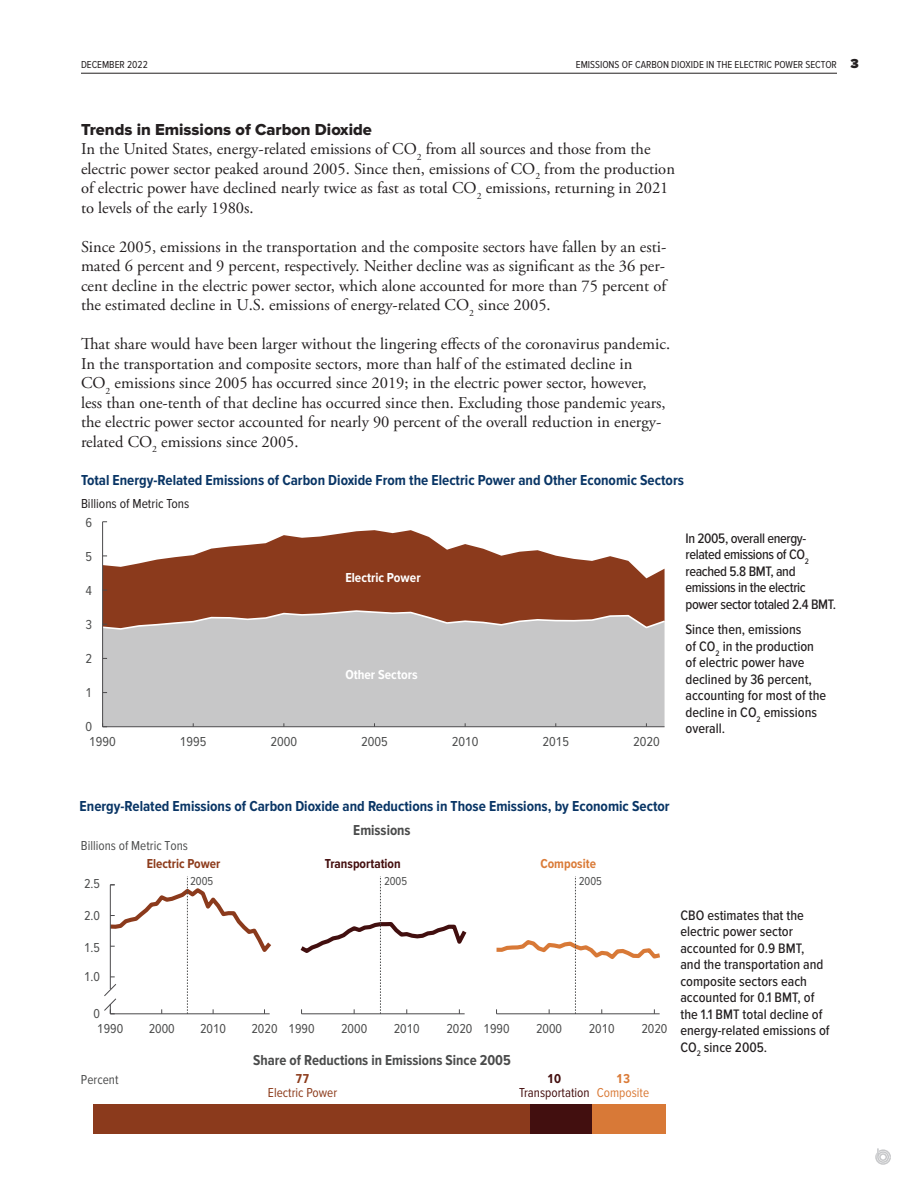
<style>
.page{position:relative;width:918px;height:1188px;background:#fff}
.page>*{position:absolute;margin:0;border:0;box-sizing:border-box;transform-origin:0 0}
.bd5_bodytext{font:16.5px/19.5px "Adobe Garamond Pro";color:#231f20}
.bd3_bhead{font:16.5px "Proxima Nova Extrabld";color:#231f20}
.f2_title{font:700 15px "Proxima Nova Cond";color:#093565}
.t1{font:700 15px "Proxima Nova Cond";color:#4a4b4b}
.f8_caption_text{font:500 14.25px/16.5px "Proxima Nova Cond";color:#231f20}
.f8_caption_text-2{font:500 14.25px/16.5px "Proxima Nova Cond";letter-spacing:-.025em;color:#231f20}
.t2{font:13.5px "Proxima Nova T Cond";color:#4c4d4d}
.t3{font:13.5px "Proxima Nova T Cond";color:#4d4e4e}
.t4{font:700 13.5px "Proxima Nova T Cond";color:#fff}
.units{font:13.5px "Proxima Nova Cond";color:#231f20}
.t5{font:13.5px/13.5px "Proxima Nova T Cond";color:#440f0f;text-align:center}
.t6{font:13.5px/13.5px "Proxima Nova T Cond";color:#8d3c1c;text-align:center}
.t7{font:700 13.5px "Proxima Nova T Cond";color:#440f0f}
.t8{font:700 13.5px "Proxima Nova T Cond";color:#8d3c1c}
.t9{font:13.5px/13.5px "Proxima Nova T Cond";color:#da7b38;text-align:center}
.t10{font:700 13.5px "Proxima Nova T Cond";color:#da7b38}
.t11{font:12px "Proxima Nova T Cond";color:#4d4e4e}
.t12{font:10.5px "Proxima Nova Cond";color:#231f20}
.s1{font-family:"Proxima Nova";font-weight:900;font-size:13.5px}
.s2{font-weight:700}
</style>
<div class="page">
<svg style="left:875px;top:1148px;width:16px;height:17px"></svg>
<hr style="left:81px;top:73px;width:756px;height:1px;background:#231f20">
<svg style="left:103px;top:530px;width:562px;height:79px;fill:#8b3a1c"></svg>
<div style="left:103px;top:631px;width:562px;height:95px;background:#c7c7c8"></div>
<hr style="left:102px;top:522px;width:1px;height:205px;background:#4b4a4c">
<svg style="left:102px;top:609px;width:563px;height:22px;background:#b18e82"></svg>
<hr style="left:103px;top:726px;width:562px;height:1px;background:#4b4a4c">
<svg style="left:103px;top:723px;width:4px;height:3px"></svg>
<div style="left:93px;top:1104px;width:438px;height:30px;background:#8b3a1c"></div>
<div style="left:531px;top:1104px;width:61px;height:30px;background:#420f0f"></div>
<div style="left:592px;top:1104px;width:74px;height:30px;background:#d87937"></div>
<svg style="left:300px;top:876px;width:167px;height:138px"></svg>
<svg style="left:496px;top:876px;width:164px;height:138px"></svg>
<svg style="left:104px;top:876px;width:167px;height:138px"></svg>
<p class="t12" style="left:81px;top:58px;width:13px">December</p>
<p class="t12" style="left:127px;top:58px;width:22px">2022</p>
<p class="t12" style="left:576px;top:58px;width:284px">EMISSIONS OF CARBON DIOXIDE IN THE ELECTRIC POWER SECTOR <span class="s1">3</span></p>
<p class="bd3_bhead" style="left:81px;top:120px;width:292px">Trends in Emissions of Carbon Dioxide</p>
<p class="bd5_bodytext" style="left:81px;top:140px;width:596px">In the United States, energy-related emissions of CO<sub>2</sub> from all sources and those from the electric power sector peaked around 2005. Since then, emissions of CO<sub>2</sub> from the production of electric power have declined nearly twice as fast as total CO<sub>2</sub> emissions, returning in 2021 to levels of the early 1980s.</p>
<p class="bd5_bodytext" style="left:81px;top:237px;width:587px;text-align:justify">Since 2005, emissions in the transportation and the composite sectors have fallen by an esti&shy;mated 6 percent and 9 percent, respectively. Neither decline was as significant as the 36 per&shy;cent decline in the electric power sector, which alone accounted for more than 75 percent of the estimated decline in U.S. emissions of energy-related CO<sub>2</sub> since 2005.</p>
<p class="bd5_bodytext" style="left:81px;top:335px;width:591px">That share would have been larger without the lingering effects of the coronavirus pandemic.<br>In the transportation and composite sectors, more than half of the estimated decline in<br>CO<sub>2</sub> emissions since 2005 has occurred since 2019; in the electric power sector, however, less than one-tenth of that decline has occurred since then. Excluding those pandemic years, the electric power sector accounted for nearly 90 percent of the overall reduction in energy&shy;related CO<sub>2</sub> emissions since 2005.</p>
<p class="f2_title" style="left:81px;top:472px;width:605px">Total Energy-Related Emissions of Carbon Dioxide From the Electric Power and Other Economic Sectors</p>
<p class="units" style="left:81px;top:496px;width:110px">Billions of Metric Tons</p>
<p class="t2" style="left:85px;top:515px;width:8px">6</p>
<p class="t2" style="left:85px;top:549px;width:8px">5</p>
<p class="t2" style="left:85px;top:583px;width:8px">4</p>
<p class="t2" style="left:85px;top:617px;width:8px">3</p>
<p class="t2" style="left:85px;top:651px;width:8px">2</p>
<p class="t2" style="left:85px;top:685px;width:8px">1</p>
<p class="t2" style="left:85px;top:719px;width:8px">0</p>
<p class="t4" style="left:345px;top:569px;width:77px">Electric Power</p>
<p class="t4" style="left:345px;top:666px;width:74px">Other Sectors</p>
<p class="t2" style="left:89px;top:734px;width:28px">1990</p>
<p class="t2" style="left:180px;top:734px;width:28px">1995</p>
<p class="t2" style="left:271px;top:734px;width:28px">2000</p>
<p class="t2" style="left:361px;top:734px;width:28px">2005</p>
<p class="t2" style="left:452px;top:734px;width:28px">2010</p>
<p class="t2" style="left:542px;top:734px;width:28px">2015</p>
<p class="t2" style="left:633px;top:734px;width:28px">2020</p>
<p class="f8_caption_text-2" style="left:686px;top:530px;width:152px">In 2005, overall energy&shy;related emissions of CO<sub>2 </sub>reached 5.8 BMT, and emissions in the electric power sector totaled 2.4 BMT.</p>
<p class="f8_caption_text" style="left:686px;top:622px;width:142px">Since then, emissions<br>of CO<sub>2</sub> in the production of electric power have declined by 36 percent, accounting for most of the decline in CO<sub>2</sub> emissions overall.</p>
<p class="f2_title" style="left:80px;top:798px;width:592px">Energy-Related Emissions of Carbon Dioxide and Reductions in Those Emissions, by Economic Sector</p>
<p class="t3" style="left:81px;top:838px;width:109px">Billions of Metric Tons</p>
<p class="t1" style="left:353px;top:821px;width:59px">Emissions</p>
<p class="t2" style="left:84px;top:875px;width:18px">2.5</p>
<p class="t2" style="left:84px;top:907px;width:18px">2.0</p>
<p class="t2" style="left:84px;top:939px;width:18px">1.5</p>
<p class="t2" style="left:84px;top:968px;width:18px">1.0</p>
<p class="t2" style="left:94px;top:1006px;width:8px">0</p>
<p class="t8" style="left:147px;top:856px;width:75px">Electric Power</p>
<p class="t7" style="left:325px;top:856px;width:77px">Transportation</p>
<p class="t10" style="left:540px;top:856px;width:57px">Composite</p>
<p class="t11" style="left:190px;top:874px;width:25px">2005</p>
<p class="t11" style="left:384px;top:874px;width:25px">2005</p>
<p class="t11" style="left:579px;top:874px;width:25px">2005</p>
<p class="t2" style="left:97px;top:1021px;width:28px">1990</p>
<p class="t2" style="left:149px;top:1021px;width:28px">2000</p>
<p class="t2" style="left:200px;top:1021px;width:28px">2010</p>
<p class="t2" style="left:251px;top:1021px;width:65px">2020 1990</p>
<p class="t2" style="left:341px;top:1021px;width:28px">2000</p>
<p class="t2" style="left:394px;top:1021px;width:28px">2010</p>
<p class="t2" style="left:446px;top:1021px;width:65px">2020 1990</p>
<p class="t2" style="left:536px;top:1021px;width:28px">2000</p>
<p class="t2" style="left:589px;top:1021px;width:28px">2010</p>
<p class="t2" style="left:641px;top:1021px;width:28px">2020</p>
<p class="t1" style="left:253px;top:1052px;width:259px">Share of Reductions in Emissions Since 2005</p>
<p class="t3" style="left:81px;top:1071px;width:39px">Percent</p>
<p class="t6" style="left:268px;top:1072px;width:71px"><span class="s2">77<br></span>Electric Power</p>
<p class="t5" style="left:519px;top:1072px;width:72px"><span class="s2">10<br></span>Transportation</p>
<p class="t9" style="left:597px;top:1072px;width:54px"><span class="s2">13<br></span>Composite</p>
<p class="f8_caption_text" style="left:680px;top:907px;width:151px">CBO estimates that the electric power sector accounted for 0.9 BMT,<br>and the transportation and composite sectors each accounted for 0.1 BMT, of the 1.1 BMT total decline of energy-related emissions of<br>CO<sub>2</sub> since 2005.</p>
</div>
